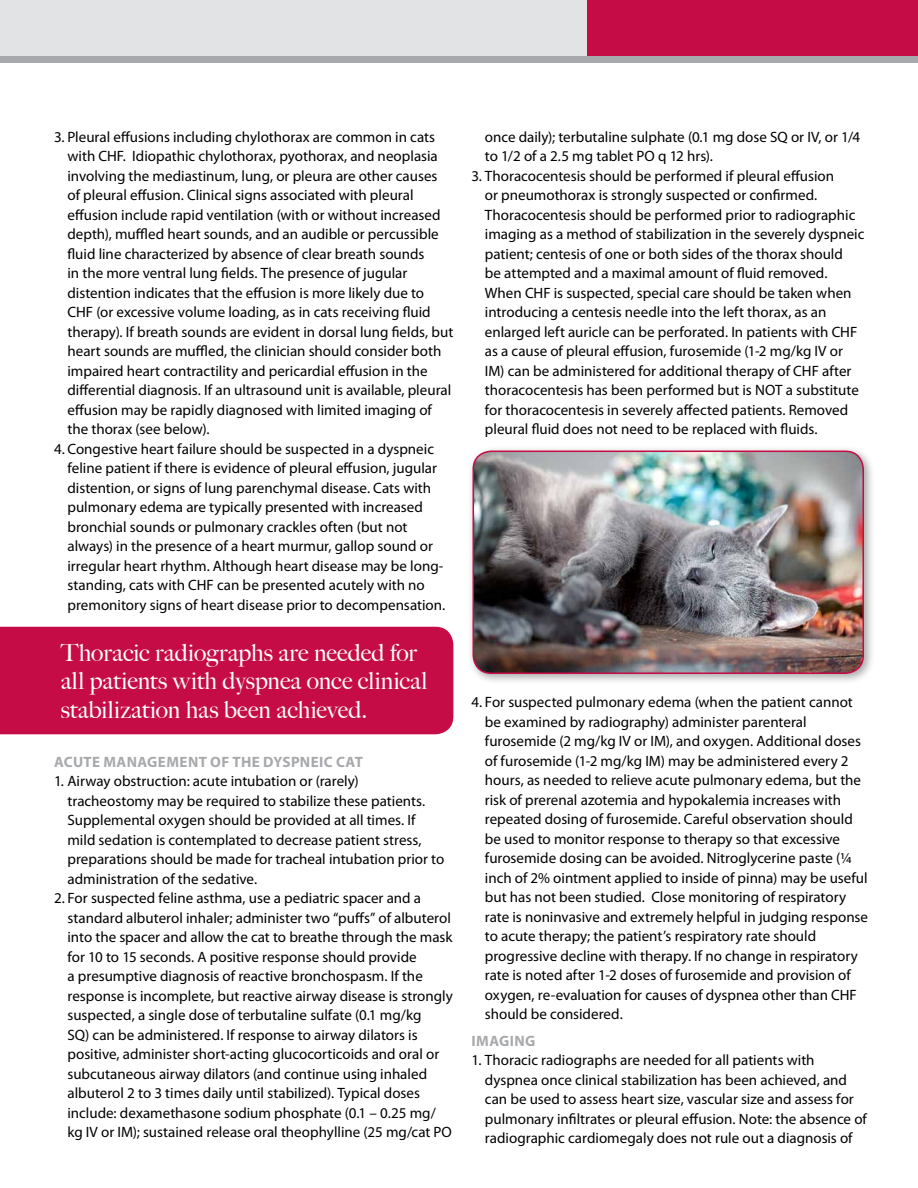
<style>
.page{position:relative;width:918px;height:1188px;background:#fff}
.page>*{position:absolute;margin:0;border:0;box-sizing:border-box;transform-origin:0 0}
.t1{font:500 24px/28.5px "Big Caslon";letter-spacing:.005em;color:#fff}
.t2{font:15px/19.5px "Myriad Pro";color:#000}
.t3{font:700 15px "Myriad Pro";letter-spacing:.025em;color:#a7a9ac}
</style>
<div class="page">
<div style="left:586px;top:0;width:332px;height:56px;background:#c60c46"></div>
<div style="left:0;top:0;width:587px;height:62px;background:#e2e3e4"></div>
<div style="left:0;top:56px;width:918px;height:6px;background:#a7a9ac"></div>
<div style="left:0;top:627px;width:453px;height:107px;background:#c60c46"></div>
<div style="left:467px;top:445px;width:408px;height:240px;background:#000;opacity:.35"></div>
<img style="left:473px;top:451px;width:390px;height:222px">
<div style="left:472px;top:451px;width:392px;height:223px;border:2px solid #c60c46;border-radius:18px"></div>
<p class="t2" style="left:68px;top:127px;width:387px;text-indent:-14px">3. Pleural effusions including chylothorax are common in cats with CHF. Idiopathic chylothorax, pyothorax, and neoplasia involving the mediastinum, lung, or pleura are other causes of pleural effusion. Clinical signs associated with pleural effusion include rapid ventilation (with or without increased depth), muffled heart sounds, and an audible or percussible fluid line characterized by absence of clear breath sounds<br>in the more ventral lung fields. The presence of jugular distention indicates that the effusion is more likely due to CHF (or excessive volume loading, as in cats receiving fluid therapy). If breath sounds are evident in dorsal lung fields, but heart sounds are muffled, the clinician should consider both impaired heart contractility and pericardial effusion in the differential diagnosis. If an ultrasound unit is available, pleural effusion may be rapidly diagnosed with limited imaging of the thorax (see below).</p>
<p class="t2" style="left:68px;top:439px;width:379px;text-indent:-14px">4. Congestive heart failure should be suspected in a dyspneic feline patient if there is evidence of pleural effusion, jugular distention, or signs of lung parenchymal disease. Cats with pulmonary edema are typically presented with increased bronchial sounds or pulmonary crackles often (but not always) in the presence of a heart murmur, gallop sound or irregular heart rhythm. Although heart disease may be long&shy;standing, cats with CHF can be presented acutely with no premonitory signs of heart disease prior to decompensation.</p>
<h1 class="t1" style="left:61px;top:637px;width:368px">Thoracic radiographs are needed for all patients with dyspnea once clinical stabilization has been achieved.</h1>
<p class="t3" style="left:54px;top:753px;width:311px">ACUTE MANAGEMENT OF THE DYSPNEIC CAT</p>
<p class="t2" style="left:68px;top:772px;width:378px;text-indent:-14px">1. Airway obstruction: acute intubation or (rarely) tracheostomy may be required to stabilize these patients.<br>Supplemental oxygen should be provided at all times. If mild sedation is contemplated to decrease patient stress, preparations should be made for tracheal intubation prior to administration of the sedative.</p>
<p class="t2" style="left:68px;top:889px;width:387px;text-indent:-14px">2. For suspected feline asthma, use a pediatric spacer and a standard albuterol inhaler; administer two “puffs” of albuterol into the spacer and allow the cat to breathe through the mask for 10 to 15 seconds. A positive response should provide<br>a presumptive diagnosis of reactive bronchospasm. If the response is incomplete, but reactive airway disease is strongly suspected, a single dose of terbutaline sulfate (0.1 mg/kg<br>SQ) can be administered. If response to airway dilators is positive, administer short-acting glucocorticoids and oral or subcutaneous airway dilators (and continue using inhaled albuterol 2 to 3 times daily until stabilized). Typical doses include: dexamethasone sodium phosphate (0.1 – 0.25 mg/ kg IV or IM); sustained release oral theophylline (25 mg/cat PO</p>
<p class="t2" style="left:485px;top:127px;width:377px">once daily); terbutaline sulphate (0.1 mg dose SQ or IV, or 1/4 to 1/2 of a 2.5 mg tablet PO q 12 hrs).</p>
<p class="t2" style="left:485px;top:166px;width:381px;text-indent:-14px">3. Thoracocentesis should be performed if pleural effusion<br>or pneumothorax is strongly suspected or confirmed.<br>Thoracocentesis should be performed prior to radiographic imaging as a method of stabilization in the severely dyspneic patient; centesis of one or both sides of the thorax should<br>be attempted and a maximal amount of fluid removed.<br>When CHF is suspected, special care should be taken when introducing a centesis needle into the left thorax, as an enlarged left auricle can be perforated. In patients with CHF as a cause of pleural effusion, furosemide (1-2 mg/kg IV or IM) can be administered for additional therapy of CHF after thoracocentesis has been performed but is NOT a substitute for thoracocentesis in severely affected patients. Removed pleural fluid does not need to be replaced with fluids.</p>
<p class="t2" style="left:485px;top:693px;width:385px;text-indent:-14px">4. For suspected pulmonary edema (when the patient cannot be examined by radiography) administer parenteral furosemide (2 mg/kg IV or IM), and oxygen. Additional doses of furosemide (1-2 mg/kg IM) may be administered every 2 hours, as needed to relieve acute pulmonary edema, but the risk of prerenal azotemia and hypokalemia increases with repeated dosing of furosemide. Careful observation should be used to monitor response to therapy so that excessive furosemide dosing can be avoided. Nitroglycerine paste (¼ inch of 2% ointment applied to inside of pinna) may be useful but has not been studied. Close monitoring of respiratory rate is noninvasive and extremely helpful in judging response to acute therapy; the patient’s respiratory rate should progressive decline with therapy. If no change in respiratory rate is noted after 1-2 doses of furosemide and provision of oxygen, re-evaluation for causes of dyspnea other than CHF should be considered.</p>
<p class="t3" style="left:472px;top:1032px;width:65px">IMAGING</p>
<p class="t2" style="left:485px;top:1051px;width:384px;text-indent:-14px">1. Thoracic radiographs are needed for all patients with dyspnea once clinical stabilization has been achieved, and can be used to assess heart size, vascular size and assess for pulmonary infiltrates or pleural effusion. Note: the absence of radiographic cardiomegaly does not rule out a diagnosis of</p>
</div>
